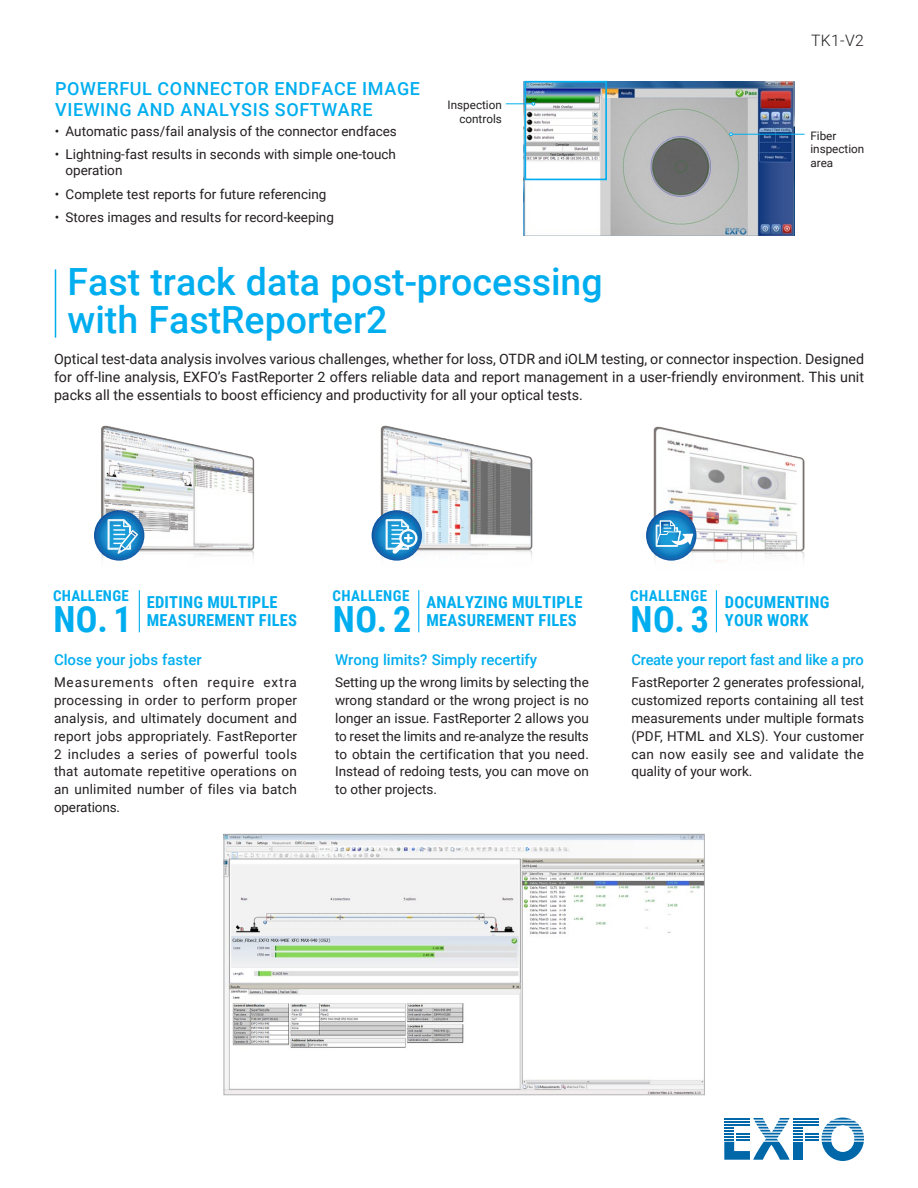
<style>
.page{position:relative;width:918px;height:1188px;background:#fff}
.page>*{position:absolute;margin:0;border:0;box-sizing:border-box;transform-origin:0 0}
.t1{font:500 37.5px/37.5px "Roboto";color:#00aeef}
.t2{font:700 36px "Roboto Condensed";color:#00aeef}
.t3{font:500 18px/21px "Roboto";letter-spacing:.035em;color:#00aeef}
.t4{font:700 16.5px/18px "Roboto Condensed";letter-spacing:.015em;color:#00aeef}
.t5{font:300 15.75px "Roboto";color:#231f20}
.t6{font:500 15px "Roboto";color:#00aeef}
.t7{font:500 15px "Roboto";letter-spacing:-.02em;color:#00aeef}
.t8{font:700 15px "Roboto Condensed";letter-spacing:.025em;color:#00aeef}
.t9{font:14.25px/18px "Roboto";color:#231f20;text-align:justify}
.t10{font:13.5px/18px "Roboto";color:#231f20;text-align:justify}
.t11{font:11.7px/13.5px "Roboto";color:#231f20;text-align:right}
</style>
<div class="page">
<svg style="left:724px;top:1118px;width:140px;height:43px"></svg>
<hr style="left:724px;top:1124px;width:26px;height:2px;background:#0068a9">
<hr style="left:55px;top:269px;width:1px;height:69px;background:#00aeef">
<hr style="left:139px;top:590px;width:1px;height:42px;background:#00aeef">
<hr style="left:418px;top:590px;width:1px;height:42px;background:#00aeef">
<hr style="left:716px;top:590px;width:1px;height:42px;background:#00aeef">
<img style="left:94px;top:425px;width:161px;height:186px">
<svg style="left:94px;top:510px;width:50px;height:51px"></svg>
<svg style="left:108px;top:519px;width:30px;height:35px"></svg>
<img style="left:371px;top:425px;width:162px;height:184px">
<svg style="left:372px;top:510px;width:50px;height:51px"></svg>
<svg style="left:386px;top:519px;width:31px;height:35px"></svg>
<img style="left:646px;top:427px;width:159px;height:174px">
<svg style="left:646px;top:510px;width:50px;height:51px"></svg>
<svg style="left:656px;top:520px;width:37px;height:27px"></svg>
<img style="left:226px;top:836px;width:477px;height:257px">
<div style="left:224px;top:834px;width:481px;height:261px;border:1px solid #b2b3b7"></div>
<img style="left:524px;top:81px;width:271px;height:154px">
<svg style="left:506px;top:102px;width:29px;height:3px"></svg>
<hr style="left:732px;top:134px;width:73px;height:1px;background:#00aeef">
<svg style="left:729px;top:133px;width:4px;height:3px"></svg>
<div style="left:525px;top:81px;width:82px;height:99px;border:2px solid #00aeef"></div>
<h3 class="t3" style="left:55px;top:77px;width:366px">POWERFUL CONNECTOR ENDFACE IMAGE<br>VIEWING AND ANALYSIS SOFTWARE</h3>
<p class="t10" style="left:55px;top:121px;width:344px">• Automatic pass/fail analysis of the connector endfaces</p>
<p class="t10" style="left:66px;top:145px;width:332px;line-height:16.5px;text-indent:-11px">• Lightning-fast results in seconds with simple one-touch operation</p>
<p class="t10" style="left:55px;top:184px;width:273px">• Complete test reports for future referencing</p>
<p class="t10" style="left:55px;top:207px;width:281px">• Stores images and results for record-keeping</p>
<p class="t11" style="left:448px;top:98px;width:56px">Inspection controls</p>
<p class="t5" style="left:811px;top:30px;width:54px">TK1-V2</p>
<p class="t11" style="left:810px;top:128px;width:56px;text-align:left">Fiber inspection area</p>
<h1 class="t1" style="left:68px;top:262px;width:537px">Fast track data post-processing with FastReporter2</h1>
<p class="t9" style="left:54px;top:350px;width:812px">Optical test-data analysis involves various challenges, whether for loss, OTDR and iOLM testing, or connector inspection. Designed for off-line analysis, EXFO’s FastReporter 2 offers reliable data and report management in a user-friendly environment. This unit packs all the essentials to boost efficiency and productivity for all your optical tests.</p>
<p class="t8" style="left:53px;top:586px;width:77px">CHALLENGE</p>
<h2 class="t2" style="left:54px;top:594px;width:80px">NO. 1</h2>
<p class="t8" style="left:333px;top:586px;width:78px">CHALLENGE</p>
<h2 class="t2" style="left:333px;top:594px;width:80px">NO. 2</h2>
<p class="t4" style="left:147px;top:593px;width:152px">EDITING MULTIPLE<br>MEASUREMENT FILES</p>
<p class="t4" style="left:426px;top:593px;width:158px">ANALYZING MULTIPLE<br>MEASUREMENT FILES</p>
<p class="t8" style="left:630px;top:586px;width:78px">CHALLENGE</p>
<h2 class="t2" style="left:631px;top:594px;width:80px">NO. 3</h2>
<p class="t4" style="left:725px;top:593px;width:106px">DOCUMENTING<br>YOUR WORK</p>
<p class="t6" style="left:54px;top:649px;width:149px">Close your jobs faster</p>
<p class="t10" style="left:54px;top:672px;width:245px">Measurements often require extra processing in order to perform proper analysis, and ultimately document and report jobs appropriately. FastReporter 2 includes a series of powerful tools that automate repetitive operations on an unlimited number of files via batch operations.</p>
<p class="t6" style="left:335px;top:649px;width:204px">Wrong limits? Simply recertify</p>
<p class="t10" style="left:335px;top:672px;width:255px">Setting up the wrong limits by selecting the wrong standard or the wrong project is no longer an issue. FastReporter 2 allows you to reset the limits and re-analyze the results to obtain the certification that you need.<br>Instead of redoing tests, you can move on to other projects.</p>
<p class="t7" style="left:632px;top:649px;width:234px">Create your report fast and like a pro</p>
<p class="t10" style="left:632px;top:672px;width:234px">FastReporter 2 generates professional, customized reports containing all test measurements under multiple formats (PDF, HTML and XLS). Your customer can now easily see and validate the quality of your work.</p>
</div>
